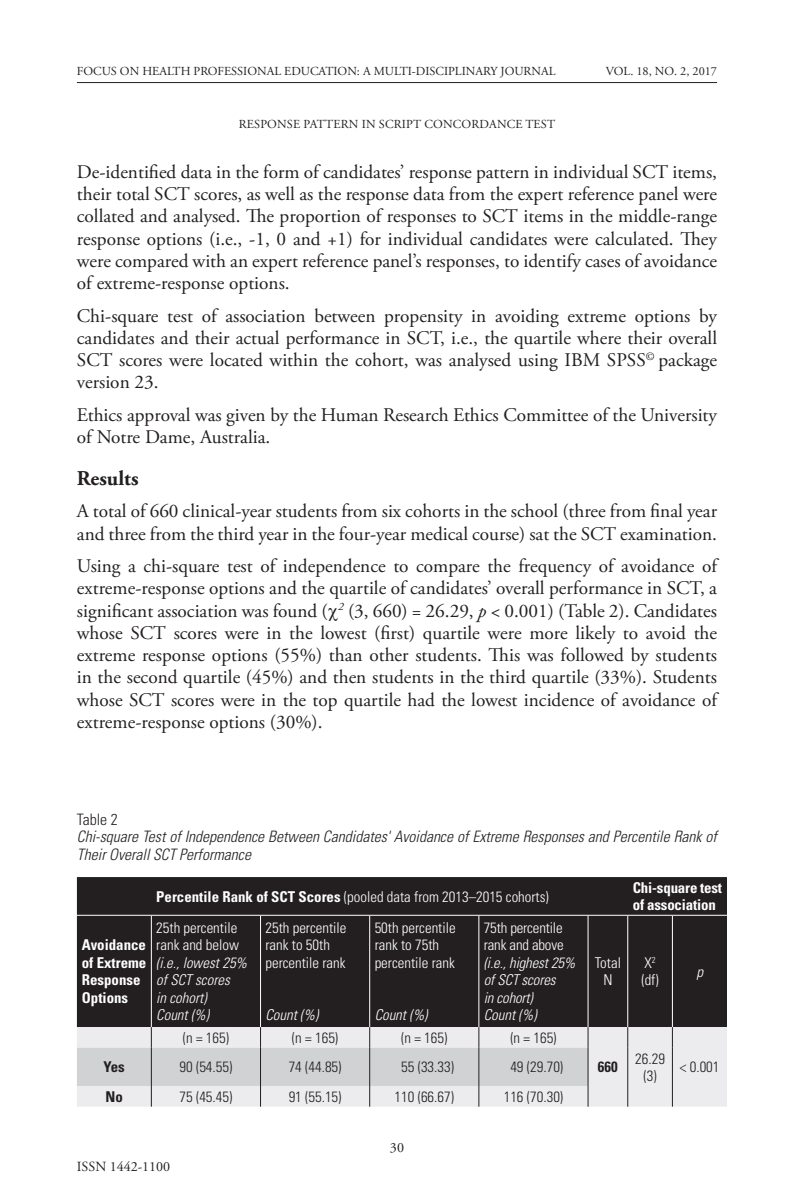
<style>
.page{position:relative;width:794px;height:1196px;background:#fff}
.page>*{position:absolute;margin:0;border:0;box-sizing:border-box;transform-origin:0 0}
.subhead_2{font:700 21px "Adobe Garamond Pro";color:#231f20}
.body_text{font:19.25px/22.2px "Adobe Garamond Pro";color:#231f20;text-align:justify}
.table_text{font:italic 300 condensed 15.75px/17.5px "Univers LT Std";color:#231f20}
.table_text-2{font:300 condensed 15.75px "Univers LT Std";color:#231f20}
.table_text-3{font:italic 300 condensed 14.88px/17.5px "Univers LT Std";color:#fff}
.table_text-4{font:300 condensed 14.88px/17.5px "Univers LT Std";color:#fff}
.table_text-5{font:300 condensed 14.88px/17.5px "Univers LT Std";color:#231f20;text-align:center}
.table_text-6{font:700 condensed 14.88px/17.5px "Univers LT Std";color:#fff}
.table_text-7{font:700 condensed 14.88px "Univers LT Std";color:#231f20}
.t1{font:14px "Adobe Garamond Pro";color:#231f20}
.t2{font:12.25px "Adobe Garamond Pro";color:#231f20}
.s1{font-style:italic}
.s2{font-weight:700}
.s3{font-style:normal}
</style>
<div class="page">
<hr style="left:77px;top:82px;width:640px;height:1px;background:#231f20">
<div style="left:77px;top:877px;width:650px;height:150px;background:#231f20"></div>
<div style="left:589px;top:1027px;width:138px;height:79px;background:#ececee"></div>
<svg style="left:627px;top:1027px;width:1px;height:20px"></svg>
<svg style="left:672px;top:1027px;width:1px;height:20px"></svg>
<hr style="left:627px;top:1047px;width:1px;height:39px;background:#231f20">
<hr style="left:672px;top:1047px;width:1px;height:39px;background:#231f20">
<svg style="left:77px;top:1027px;width:512px;height:79px;background:#dddddf"></svg>
<svg style="left:627px;top:1086px;width:1px;height:20px"></svg>
<svg style="left:672px;top:1086px;width:1px;height:20px"></svg>
<hr style="left:151px;top:915px;width:1px;height:112px;background:#fff">
<hr style="left:260px;top:915px;width:1px;height:112px;background:#fff">
<hr style="left:369px;top:915px;width:1px;height:112px;background:#fff">
<hr style="left:478px;top:915px;width:1px;height:112px;background:#fff">
<hr style="left:588px;top:915px;width:1px;height:112px;background:#fff">
<hr style="left:627px;top:915px;width:1px;height:112px;background:#fff">
<hr style="left:672px;top:915px;width:1px;height:112px;background:#fff">
<hr style="left:77px;top:915px;width:74px;height:1px;background:#fff">
<hr style="left:151px;top:915px;width:109px;height:1px;background:#fff">
<hr style="left:260px;top:915px;width:110px;height:1px;background:#fff">
<hr style="left:370px;top:915px;width:109px;height:1px;background:#fff">
<hr style="left:479px;top:915px;width:109px;height:1px;background:#fff">
<hr style="left:588px;top:915px;width:40px;height:1px;background:#fff">
<hr style="left:628px;top:915px;width:44px;height:1px;background:#fff">
<hr style="left:672px;top:915px;width:55px;height:1px;background:#fff">
<p class="t2" style="left:77px;top:64px;width:480px">FOCUS ON HEALTH PROFESSIONAL EDUCATION: A MULTI-DISCIPLINARY JOURNAL</p>
<p class="t2" style="left:606px;top:64px;width:113px">VOL. 18, NO. 2, 2017</p>
<p class="t2" style="left:239px;top:117px;width:318px">RESPONSE PATTERN IN SCRIPT CONCORDANCE TEST</p>
<p class="body_text" style="left:77px;top:161px;width:641px">De-identified data in the form of candidates’ response pattern in individual SCT items, their total SCT scores, as well as the response data from the expert reference panel were collated and analysed. The proportion of responses to SCT items in the middle-range response options (i.e., -1, 0 and +1) for individual candidates were calculated. They were compared with an expert reference panel’s responses, to identify cases of avoidance of extreme-response options.</p>
<p class="body_text" style="left:77px;top:305px;width:641px">Chi-square test of association between propensity in avoiding extreme options by candidates and their actual performance in SCT, i.e., the quartile where their overall SCT scores were located within the cohort, was analysed using IBM SPSS<sup>©</sup> package version 23.</p>
<p class="body_text" style="left:77px;top:404px;width:641px">Ethics approval was given by the Human Research Ethics Committee of the University of Notre Dame, Australia.</p>
<p class="subhead_2" style="left:77px;top:466px;width:63px">Results</p>
<p class="body_text" style="left:77px;top:501px;width:641px">A total of 660 clinical-year students from six cohorts in the school (three from final year and three from the third year in the four-year medical course) sat the SCT examination.</p>
<p class="body_text" style="left:77px;top:555px;width:642px">Using a chi-square test of independence to compare the frequency of avoidance of extreme-response options and the quartile of candidates’ overall performance in SCT, a significant association was found ( <sup>2</sup> (3, 660) = 26.29, <span class="s1">p</span> &lt; 0.001) (Table 2). Candidates whose SCT scores were in the lowest (first) quartile were more likely to avoid the extreme response options (55%) than other students. This was followed by students in the second quartile (45%) and then students in the third quartile (33%). Students whose SCT scores were in the top quartile had the lowest incidence of avoidance of extreme-response options (30%).</p>
<p class="table_text-2" style="left:77px;top:809px;width:42px">Table 2</p>
<p class="table_text" style="left:77px;top:828px;width:641px">Chi-square Test of Independence Between Candidates' Avoidance of Extreme Responses and Percentile Rank of<br>Their Overall SCT Performance</p>
<p class="table_text-4" style="left:156px;top:887px;width:394px"><span class="s2">Percentile Rank of SCT Scores</span> (pooled data from 2013–2015 cohorts)</p>
<p class="table_text-6" style="left:632px;top:878px;width:91px">Chi-square test of association</p>
<p class="table_text-6" style="left:82px;top:936px;width:66px">Avoidance of Extreme<br>Response<br>Options</p>
<p class="table_text-3" style="left:156px;top:919px;width:92px"><span class="s3">25th percentile rank and below </span>(i.e., lowest 25% of SCT scores<br>in cohort)</p>
<p class="table_text-3" style="left:156px;top:1006px;width:54px">Count (%)</p>
<p class="table_text-4" style="left:265px;top:918px;width:82px">25th percentile rank to 50th percentile rank</p>
<p class="table_text-3" style="left:265px;top:1006px;width:54px">Count (%)</p>
<p class="table_text-4" style="left:375px;top:918px;width:82px">50th percentile rank to 75th percentile rank</p>
<p class="table_text-3" style="left:375px;top:1006px;width:54px">Count (%)</p>
<p class="table_text-3" style="left:484px;top:919px;width:93px"><span class="s3">75th percentile rank and above </span>(i.e., highest 25% of SCT scores<br>in cohort)</p>
<p class="table_text-3" style="left:484px;top:1006px;width:54px">Count (%)</p>
<p class="table_text-4" style="left:595px;top:953px;width:28px;text-align:center">Total<br>N</p>
<p class="table_text-4" style="left:641px;top:953px;width:19px">X<sup>2 </sup>(df)</p>
<p class="table_text-3" style="left:696px;top:962px;width:8px">p</p>
<p class="table_text-5" style="left:183px;top:1028px;width:48px">(n = 165)</p>
<p class="table_text-5" style="left:292px;top:1028px;width:48px">(n = 165)</p>
<p class="table_text-5" style="left:401px;top:1028px;width:48px">(n = 165)</p>
<p class="table_text-5" style="left:510px;top:1028px;width:48px">(n = 165)</p>
<p class="table_text-7" style="left:103px;top:1057px;width:23px">Yes</p>
<p class="table_text-5" style="left:179px;top:1058px;width:54px">90 (54.55)</p>
<p class="table_text-5" style="left:289px;top:1058px;width:54px">74 (44.85)</p>
<p class="table_text-5" style="left:401px;top:1058px;width:54px">55 (33.33)</p>
<p class="table_text-5" style="left:510px;top:1058px;width:54px">49 (29.70)</p>
<p class="table_text-7" style="left:598px;top:1057px;width:21px">660</p>
<p class="table_text-5" style="left:635px;top:1049px;width:31px">26.29 (3)</p>
<p class="table_text-5" style="left:680px;top:1058px;width:41px">&lt; 0.001</p>
<p class="table_text-7" style="left:105px;top:1087px;width:19px">No</p>
<p class="table_text-5" style="left:179px;top:1087px;width:54px">75 (45.45)</p>
<p class="table_text-5" style="left:289px;top:1087px;width:54px">91 (55.15)</p>
<p class="table_text-5" style="left:394px;top:1087px;width:61px">110 (66.67)</p>
<p class="table_text-5" style="left:504px;top:1087px;width:61px">116 (70.30)</p>
<p class="t1" style="left:77px;top:1158px;width:95px">ISSN 1442-1100</p>
<p class="t1" style="left:390px;top:1138px;width:15px">30</p>
</div>
